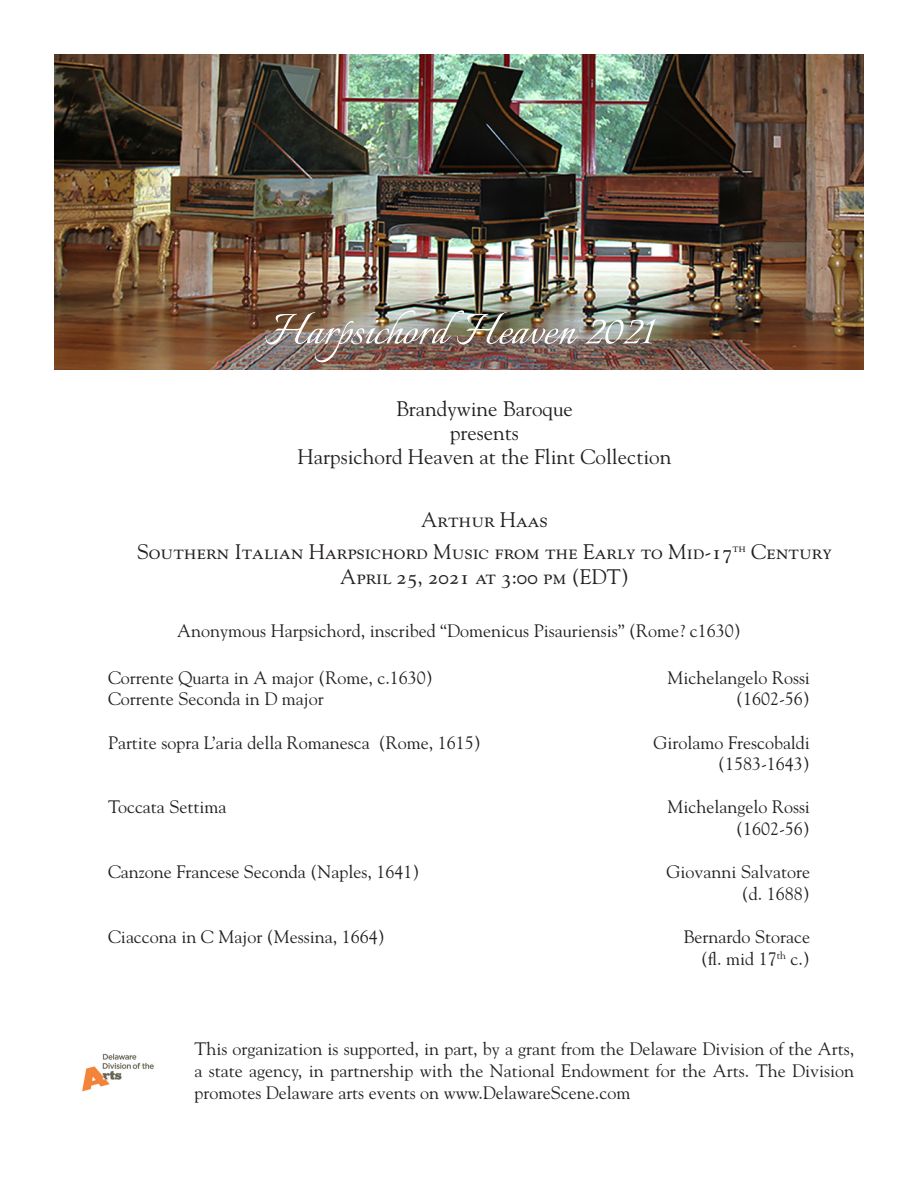
<style>
.page{position:relative;width:918px;height:1188px;background:#fff}
.page>*{position:absolute;margin:0;border:0;box-sizing:border-box;transform-origin:0 0}
.t1{font:54px "Italianno";color:#fff}
.t2{font:21px "Goudy SC";color:#231f20}
.t3{font:21px "Goudy";color:#231f20}
.t4{font:18px/21.6px "Goudy";color:#231f20;text-align:justify}
</style>
<div class="page">
<img style="left:82px;top:1053px;width:72px;height:39px">
<img style="left:54px;top:54px;width:810px;height:315px">
<p class="t1" style="left:265px;top:300px;width:389px">Harpsichord Heaven 2021</p>
<p class="t3" style="left:396px;top:396px;width:178px">Brandywine Baroque</p>
<p class="t3" style="left:450px;top:420px;width:70px">presents</p>
<p class="t3" style="left:298px;top:444px;width:375px">Harpsichord Heaven at the Flint Collection</p>
<p class="t2" style="left:421px;top:508px;width:128px">Arthur Haas</p>
<p class="t2" style="left:137px;top:539px;width:696px">Southern Italian Harpsichord Music from the Early to Mid-17<sup>th</sup> Century</p>
<p class="t2" style="left:340px;top:564px;width:290px">April 25, 2021 at 3:00 pm (EDT)</p>
<p class="t4" style="left:177px;top:620px;width:565px">Anonymous Harpsichord, inscribed “Domenicus Pisauriensis” (Rome? c1630)</p>
<p class="t4" style="left:108px;top:667px;width:326px">Corrente Quarta in A major (Rome, c.1630)</p>
<p class="t4" style="left:668px;top:667px;width:144px">Michelangelo Rossi</p>
<p class="t4" style="left:108px;top:688px;width:217px">Corrente Seconda in D major</p>
<p class="t4" style="left:736px;top:688px;width:75px">(1602-56)</p>
<p class="t4" style="left:108px;top:731px;width:374px">Partite sopra L’aria della Romanesca (Rome, 1615)</p>
<p class="t4" style="left:654px;top:731px;width:158px">Girolamo Frescobaldi</p>
<p class="t4" style="left:718px;top:753px;width:93px">(1583-1643)</p>
<p class="t4" style="left:108px;top:796px;width:120px">Toccata Settima</p>
<p class="t4" style="left:668px;top:796px;width:144px">Michelangelo Rossi</p>
<p class="t4" style="left:736px;top:818px;width:75px">(1602-56)</p>
<p class="t4" style="left:108px;top:861px;width:313px">Canzone Francese Seconda (Naples, 1641)</p>
<p class="t4" style="left:667px;top:861px;width:145px">Giovanni Salvatore</p>
<p class="t4" style="left:742px;top:883px;width:70px">(d. 1688)</p>
<p class="t4" style="left:108px;top:926px;width:278px">Ciaccona in C Major (Messina, 1664)</p>
<p class="t4" style="left:684px;top:926px;width:128px">Bernardo Storace</p>
<p class="t4" style="left:701px;top:947px;width:110px">(fl. mid 17<sup>th</sup> c.)</p>
<p class="t4" style="left:194px;top:1038px;width:661px">This organization is supported, in part, by a grant from the Delaware Division of the Arts, a state agency, in partnership with the National Endowment for the Arts. The Division promotes Delaware arts events on www.DelawareScene.com</p>
</div>
